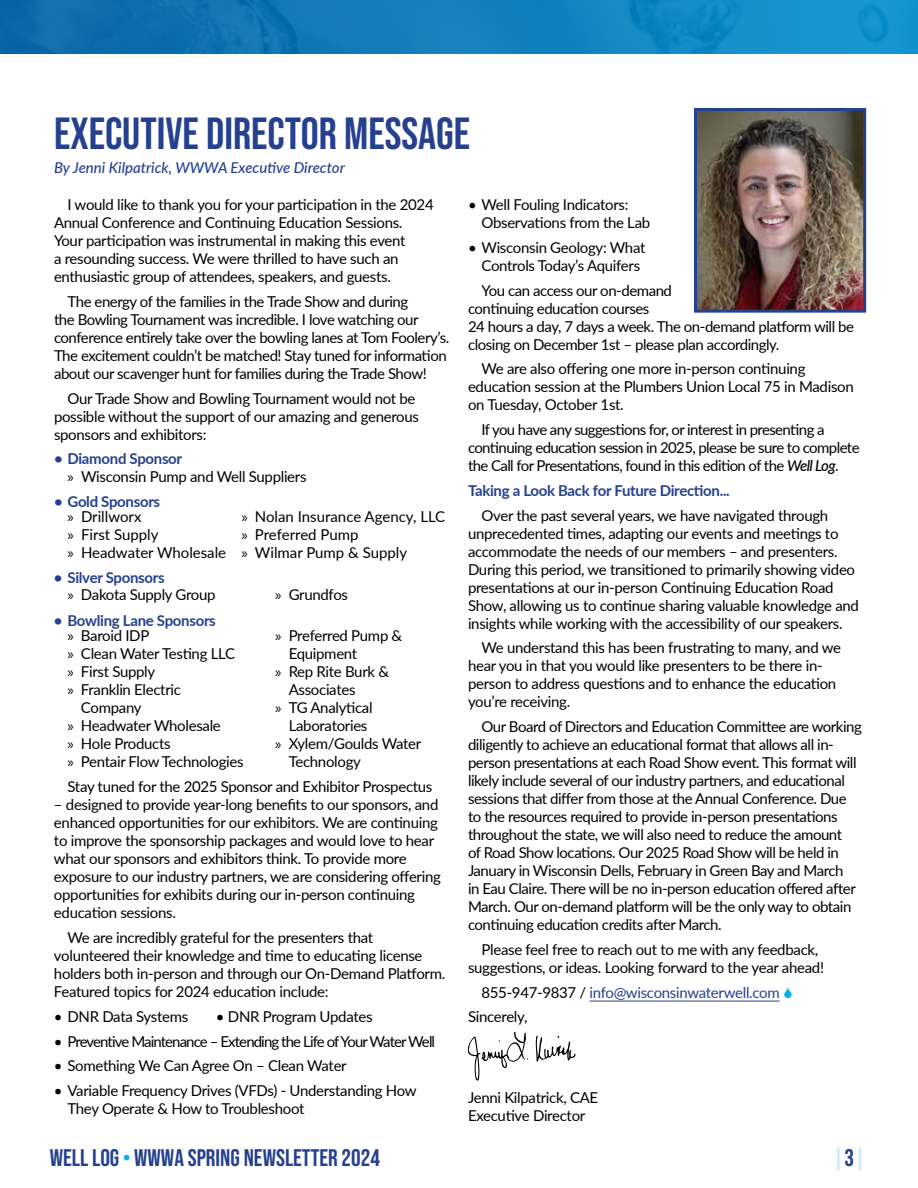
<style>
.page{position:relative;width:918px;height:1188px;background:#fff}
.page>*{position:absolute;margin:0;border:0;box-sizing:border-box;transform-origin:0 0}
.t1{font:45px "Bebas Neue";color:#25408f}
.t2{font:24px "Bebas Neue";color:#25408f}
.t3{font:24px "Bebas Neue";color:#c7eafb}
.t4{font:15px/18px "Lato";letter-spacing:-.02em;color:#000}
.t5{font:15px/18px "Lato";letter-spacing:-.04em;color:#000}
.t6{font:700 15px/15px "Lato";letter-spacing:-.02em;color:#25408f;text-align:center}
.t7{font:15px/18px "Lato";color:#000}
.t8{font:15px "Lato";letter-spacing:-.06em;color:#000}
.t9{font:15px/24.8px "Lato";letter-spacing:-.02em;color:#25408f}
.t10{font:italic 500 15px "Lato";color:#25408f}
.s1{font-weight:700;color:#25408f}
.s2{font-family:"Myriad Pro"}
.s3{font-family:"Myriad Pro";font-weight:400;color:#000}
.s4{font-weight:400;color:#000}
.s5{font-weight:500;font-style:italic}
.s6{color:#000}
.s7{color:#00aeef}
.s8{color:#25408f}
</style>
<div class="page">
<img style="left:0;top:0;width:918px;height:54px">
<hr style="left:590px;top:1001px;width:189px;height:1px;background:#25408f">
<svg style="left:536px;top:1035px;width:40px;height:27px"></svg>
<svg style="left:468px;top:1032px;width:60px;height:49px"></svg>
<img style="left:698px;top:112px;width:164px;height:197px">
<div style="left:694px;top:108px;width:172px;height:205px;border:3px solid #25408f"></div>
<h1 class="t1" style="left:54px;top:107px;width:418px">EXECUTIVE DIRECTOR MESSAGE</h1>
<p class="t10" style="left:54px;top:157px;width:292px">By Jenni Kilpatrick, WWWA Executive Director</p>
<p class="t4" style="left:54px;top:195px;width:381px;text-indent:14px">I would like to thank you for your participation in the 2024<br>Annual Conference and Continuing Education Sessions.<br>Your participation was instrumental in making this event<br>a resounding success. We were thrilled to have such an enthusiastic group of attendees, speakers, and guests.</p>
<p class="t4" style="left:54px;top:292px;width:397px;text-indent:14px">The energy of the families in the Trade Show and during<br>the Bowling Tournament was incredible. I love watching our conference entirely take over the bowling lanes at Tom Foolery’s.<br>The excitement couldn’t be matched! Stay tuned for information about our scavenger hunt for families during the Trade Show!</p>
<p class="t4" style="left:54px;top:388px;width:366px;text-indent:14px">Our Trade Show and Bowling Tournament would not be possible without the support of our amazing and generous sponsors and exhibitors:</p>
<p class="t4" style="left:68px;top:449px;width:241px;text-indent:-14px"><span class="s1">• Diamond Sponsor<br></span><span class="s2">»</span> Wisconsin Pump and Well Suppliers</p>
<p class="t6" style="left:54px;top:493px;width:108px">• Gold Sponsors <span class="s3">»</span> <span class="s4">Drillworx</span></p>
<p class="t7" style="left:68px;top:525px;width:160px"><span class="s2">»</span> First Supply<br><span class="s2">»</span> Headwater Wholesale</p>
<p class="t7" style="left:241px;top:507px;width:205px"><span class="s2">»</span> Nolan Insurance Agency, LLC <span class="s2">»</span> Preferred Pump<br><span class="s2">»</span> Wilmar Pump &amp; Supply</p>
<p class="t4" style="left:67px;top:568px;width:150px;line-height:17.1px;text-indent:-14px"><span class="s1">• Silver Sponsors<br></span><span class="s2">»</span> Dakota Supply Group</p>
<p class="t4" style="left:275px;top:585px;width:74px"><span class="s2">»</span> Grundfos</p>
<p class="t6" style="left:67px;top:612px;width:150px;text-align:left;text-indent:-14px">• Bowling Lane Sponsors <span class="s3">»</span> <span class="s4">Baroid IDP</span></p>
<p class="t4" style="left:67px;top:644px;width:169px"><span class="s2">»</span> Clean Water Testing LLC</p>
<p class="t4" style="left:67px;top:662px;width:89px"><span class="s2">»</span> First Supply</p>
<p class="t4" style="left:67px;top:680px;width:115px"><span class="s2">»</span> Franklin Electric</p>
<p class="t4" style="left:81px;top:698px;width:62px">Company</p>
<p class="t4" style="left:67px;top:716px;width:155px"><span class="s2">»</span> Headwater Wholesale</p>
<p class="t4" style="left:67px;top:734px;width:105px"><span class="s2">»</span> Hole Products</p>
<p class="t4" style="left:67px;top:752px;width:178px"><span class="s2">»</span> Pentair Flow Technologies</p>
<p class="t4" style="left:275px;top:626px;width:129px"><span class="s2">»</span> Preferred Pump &amp;</p>
<p class="t4" style="left:289px;top:644px;width:70px">Equipment</p>
<p class="t4" style="left:275px;top:662px;width:115px"><span class="s2">»</span> Rep Rite Burk &amp;</p>
<p class="t4" style="left:289px;top:680px;width:68px">Associates</p>
<p class="t4" style="left:275px;top:698px;width:99px"><span class="s2">»</span> TG Analytical</p>
<p class="t4" style="left:289px;top:716px;width:80px">Laboratories</p>
<p class="t4" style="left:275px;top:734px;width:148px"><span class="s2">»</span> Xylem/Goulds Water</p>
<p class="t4" style="left:289px;top:752px;width:74px">Technology</p>
<p class="t4" style="left:67px;top:777px;width:366px">Stay tuned for the 2025 Sponsor and Exhibitor Prospectus</p>
<p class="t4" style="left:54px;top:795px;width:388px">– designed to provide year-long benefits to our sponsors, and enhanced opportunities for our exhibitors. We are continuing to improve the sponsorship packages and would love to hear what our sponsors and exhibitors think. To provide more exposure to our industry partners, we are considering offering opportunities for exhibits during our in-person continuing education sessions.</p>
<p class="t4" style="left:54px;top:928px;width:393px;text-indent:14px">We are incredibly grateful for the presenters that volunteered their knowledge and time to educating license holders both in-person and through our On-Demand Platform.<br>Featured topics for 2024 education include:</p>
<p class="t4" style="left:54px;top:1007px;width:136px">• DNR Data Systems</p>
<p class="t4" style="left:216px;top:1007px;width:158px">• DNR Program Updates</p>
<p class="t8" style="left:54px;top:1030px;width:383px">• Preventive Maintenance – Extending the Life of Your Water Well</p>
<p class="t4" style="left:54px;top:1056px;width:294px">• Something We Can Agree On – Clean Water</p>
<p class="t4" style="left:67px;top:1081px;width:351px;text-indent:-14px">• Variable Frequency Drives (VFDs) - Understanding How<br>They Operate &amp; How to Troubleshoot</p>
<p class="t4" style="left:482px;top:195px;width:170px;text-indent:-14px">• Well Fouling Indicators:<br>Observations from the Lab</p>
<p class="t4" style="left:468px;top:238px;width:179px;text-align:center">• Wisconsin Geology: What<br>Controls Today’s Aquifers</p>
<p class="t4" style="left:468px;top:280px;width:388px;text-indent:14px">You can access our on-demand<br>continuing education courses<br>24 hours a day, 7 days a week. The on-demand platform will be closing on December 1st – please plan accordingly.</p>
<p class="t4" style="left:468px;top:359px;width:387px;text-indent:14px">We are also offering one more in-person continuing education session at the Plumbers Union Local 75 in Madison on Tuesday, October 1st.</p>
<p class="t5" style="left:468px;top:420px;width:393px;text-indent:14px">If you have any suggestions for, or interest in presenting a continuing education session in 2025, please be sure to complete the Call for Presentations, found in this edition of the <span class="s5">Well Log</span>.</p>
<p class="t6" style="left:468px;top:482px;width:263px">Taking a Look Back for Future Direction...</p>
<p class="t4" style="left:468px;top:505px;width:393px;text-indent:14px">Over the past several years, we have navigated through unprecedented times, adapting our events and meetings to accommodate the needs of our members – and presenters.<br>During this period, we transitioned to primarily showing video presentations at our in-person Continuing Education Road Show, allowing us to continue sharing valuable knowledge and insights while working with the accessibility of our speakers.</p>
<p class="t4" style="left:468px;top:638px;width:375px;text-indent:14px">We understand this has been frustrating to many, and we hear you in that you would like presenters to be there in&shy;person to address questions and to enhance the education you’re receiving.</p>
<p class="t4" style="left:468px;top:717px;width:396px;text-indent:14px">Our Board of Directors and Education Committee are working diligently to achieve an educational format that allows all in&shy;person presentations at each Road Show event. This format will likely include several of our industry partners, and educational sessions that differ from those at the Annual Conference. Due to the resources required to provide in-person presentations throughout the state, we will also need to reduce the amount<br>of Road Show locations. Our 2025 Road Show will be held in January in Wisconsin Dells, February in Green Bay and March<br>in Eau Claire. There will be no in-person education offered after March. Our on-demand platform will be the only way to obtain continuing education credits after March.</p>
<p class="t4" style="left:468px;top:940px;width:358px;text-align:center">Please feel free to reach out to me with any feedback, suggestions, or ideas. Looking forward to the year ahead!</p>
<p class="t9" style="left:468px;top:979px;width:313px;text-indent:14px"><span class="s6">855-947-9837 /</span> info@wisconsinwaterwell.com<br><span class="s6">Sincerely,</span></p>
<p class="t4" style="left:468px;top:1088px;width:132px">Jenni Kilpatrick, CAE<br>Executive Director</p>
<h2 class="t2" style="left:50px;top:1144px;width:332px">WELL LOG <span class="s7">•</span> WWWA SPRING NEWSLETTER 2024</h2>
<h2 class="t3" style="left:833px;top:1144px;width:35px">|<span class="s8">3</span>|</h2>
</div>
